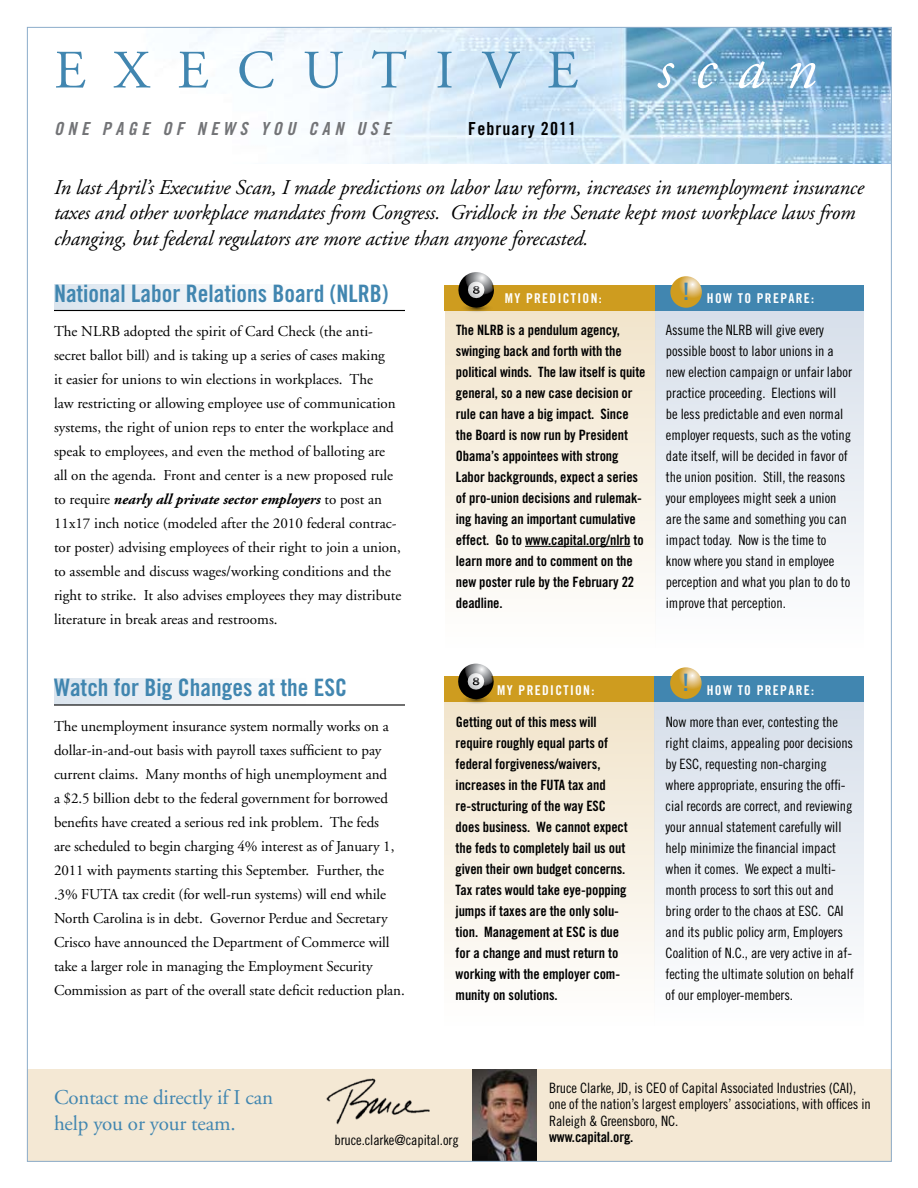
<style>
.page{position:relative;width:918px;height:1188px;background:#fff}
.page>*{position:absolute;margin:0;border:0;box-sizing:border-box;transform-origin:0 0}
.t1{font:54px "Adobe Garamond Pro";letter-spacing:.525em;color:#4186b0}
.t2{font:24px "Trade Gothic Bold Cond Twenty";color:#4186b0}
.t3{font:italic 21px/25.5px "Adobe Garamond";letter-spacing:-.01em;color:#000}
.t4{font:21px/25.5px "Adobe Garamond";letter-spacing:-.01em;color:#4186b0}
.t5{font:18px "Trade Gothic Bold Cond Twenty Obl";letter-spacing:.25em;color:#737477}
.t6{font:18px "Trade Gothic Bold Cond Twenty";letter-spacing:.06em;color:#000}
.t7{font:15px/24px "Adobe Garamond";letter-spacing:-.005em;color:#000}
.t8{font:14.25px/21px "Trade Gothic Cond Eighteen";letter-spacing:-.005em;color:#000}
.t9{font:14.25px/21px "Trade Gothic Bold Cond Twenty";letter-spacing:-.005em;color:#000}
.t10{font:13.5px "Trade Gothic Bold Cond Twenty";letter-spacing:.1em;color:#fff}
.s1{font-style:italic;font-size:60px;color:#fff}
.s2{font-weight:700;font-style:italic}
</style>
<div class="page">
<div style="left:27px;top:1069px;width:864px;height:92px;background:#f4e8d4"></div>
<img style="left:194px;top:29px;width:696px;height:134px">
<div style="left:445px;top:287px;width:211px;height:361px;background:linear-gradient(to bottom,#f1e2c7,#fefefe)"></div>
<div style="left:444px;top:679px;width:211px;height:347px;background:linear-gradient(to bottom,#f1e2c7,#fefefe)"></div>
<div style="left:445px;top:285px;width:211px;height:25px;background:#ce9c1f"></div>
<div style="left:444px;top:677px;width:212px;height:25px;background:#ce9c1f"></div>
<div style="left:656px;top:285px;width:208px;height:363px;background:linear-gradient(to bottom,#d3dce8,#fefefe)"></div>
<div style="left:655px;top:678px;width:209px;height:348px;background:linear-gradient(to bottom,#d4dde9,#fefefe)"></div>
<img style="left:326px;top:1078px;width:104px;height:47px">
<img style="left:472px;top:1070px;width:64px;height:90px">
<svg style="left:456px;top:272px;width:40px;height:41px"></svg>
<svg style="left:456px;top:664px;width:40px;height:40px"></svg>
<div style="left:655px;top:285px;width:209px;height:25px;background:#4186b0"></div>
<div style="left:655px;top:677px;width:209px;height:25px;background:#4186b0"></div>
<svg style="left:670px;top:667px;width:32px;height:32px"></svg>
<svg style="left:670px;top:276px;width:32px;height:32px"></svg>
<div style="left:54px;top:285px;width:253px;height:25px;background:linear-gradient(to right,#dbe5ee,#fefefe)"></div>
<div style="left:54px;top:679px;width:253px;height:26px;background:linear-gradient(to right,#dbe5ee,#fefefe)"></div>
<hr style="left:54px;top:310px;width:351px;height:1px;background:#000">
<hr style="left:54px;top:704px;width:351px;height:2px;background:#000">
<hr style="left:525px;top:546px;width:105px;height:1px;background:#000">
<h1 class="t1" style="left:54px;top:38px;width:764px">EXECUTIVE <span class="s1">scan</span></h1>
<p class="t6" style="left:468px;top:118px;width:109px">February 2011</p>
<p class="t5" style="left:54px;top:118px;width:338px">ONE PAGE OF NEWS YOU CAN USE</p>
<p class="t3" style="left:54px;top:175px;width:812px">In last April’s Executive Scan, I made predictions on labor law reform, increases in unemployment insurance taxes and other workplace mandates from Congress. Gridlock in the Senate kept most workplace laws from changing, but federal regulators are more active than anyone forecasted.</p>
<h2 class="t2" style="left:54px;top:279px;width:336px">National Labor Relations Board (NLRB)</h2>
<p class="t7" style="left:54px;top:320px;width:349px">The NLRB adopted the spirit of Card Check (the anti&shy;secret ballot bill) and is taking up a series of cases making<br>it easier for unions to win elections in workplaces. The<br>law restricting or allowing employee use of communication systems, the right of union reps to enter the workplace and speak to employees, and even the method of balloting are all on the agenda. Front and center is a new proposed rule to require <span class="s2">nearly all private sector employers</span> to post an 11x17 inch notice (modeled after the 2010 federal contrac&shy;tor poster) advising employees of their right to join a union, to assemble and discuss wages/working conditions and the right to strike. It also advises employees they may distribute literature in break areas and restrooms.</p>
<h2 class="t2" style="left:54px;top:673px;width:295px">Watch for Big Changes at the ESC</h2>
<p class="t7" style="left:54px;top:714px;width:352px">The unemployment insurance system normally works on a dollar-in-and-out basis with payroll taxes sufficient to pay current claims. Many months of high unemployment and<br>a $2.5 billion debt to the federal government for borrowed benefits have created a serious red ink problem. The feds<br>are scheduled to begin charging 4% interest as of January 1, 2011 with payments starting this September. Further, the .3% FUTA tax credit (for well-run systems) will end while North Carolina is in debt. Governor Perdue and Secretary Crisco have announced the Department of Commerce will take a larger role in managing the Employment Security Commission as part of the overall state deficit reduction plan.</p>
<p class="t10" style="left:505px;top:290px;width:99px">My prediction:</p>
<p class="t9" style="left:456px;top:319px;width:191px">The NLRB is a pendulum agency, swinging back and forth with the political winds. The law itself is quite general, so a new case decision or rule can have a big impact. Since the Board is now run by President<br>Obama’s appointees with strong<br>Labor backgrounds, expect a series of pro-union decisions and rulemak&shy;ing having an important cumulative effect. Go to www.capital.org/nlrb to learn more and to comment on the new poster rule by the February 22 deadline.</p>
<h2 class="t2" style="left:683px;top:277px;width:8px">!</h2>
<p class="t10" style="left:707px;top:290px;width:109px">How to prepare:</p>
<p class="t8" style="left:666px;top:319px;width:188px">Assume the NLRB will give every possible boost to labor unions in a new election campaign or unfair labor practice proceeding. Elections will<br>be less predictable and even normal employer requests, such as the voting date itself, will be decided in favor of the union position. Still, the reasons your employees might seek a union are the same and something you can impact today. Now is the time to know where you stand in employee perception and what you plan to do to improve that perception.</p>
<p class="t10" style="left:497px;top:682px;width:99px">My prediction:</p>
<p class="t9" style="left:456px;top:711px;width:174px">Getting out of this mess will require roughly equal parts of federal forgiveness/waivers, increases in the FUTA tax and re-structuring of the way ESC does business. We cannot expect the feds to completely bail us out given their own budget concerns.<br>Tax rates would take eye-popping jumps if taxes are the only solu&shy;tion. Management at ESC is due for a change and must return to working with the employer com&shy;munity on solutions.</p>
<h2 class="t2" style="left:683px;top:668px;width:8px">!</h2>
<p class="t10" style="left:707px;top:682px;width:109px">How to prepare:</p>
<p class="t8" style="left:666px;top:711px;width:190px">Now more than ever, contesting the right claims, appealing poor decisions by ESC, requesting non-charging where appropriate, ensuring the offi&shy;cial records are correct, and reviewing your annual statement carefully will help minimize the financial impact when it comes. We expect a multi&shy;month process to sort this out and bring order to the chaos at ESC. CAI and its public policy arm, Employers Coalition of N.C., are very active in af&shy;fecting the ultimate solution on behalf of our employer-members.</p>
<h3 class="t4" style="left:54px;top:1085px;width:221px">Contact me directly if I can help you or your team.</h3>
<p class="t8" style="left:549px;top:1079px;width:323px;line-height:16.5px">Bruce Clarke, JD, is CEO of Capital Associated Industries (CAI), one of the nation’s largest employers’ associations, with offices in<br>Raleigh &amp; Greensboro, NC.</p>
<p class="t8" style="left:334px;top:1129px;width:126px">bruce.clarke@capital.org</p>
<p class="t9" style="left:549px;top:1126px;width:86px">www.capital.org.</p>
</div>
